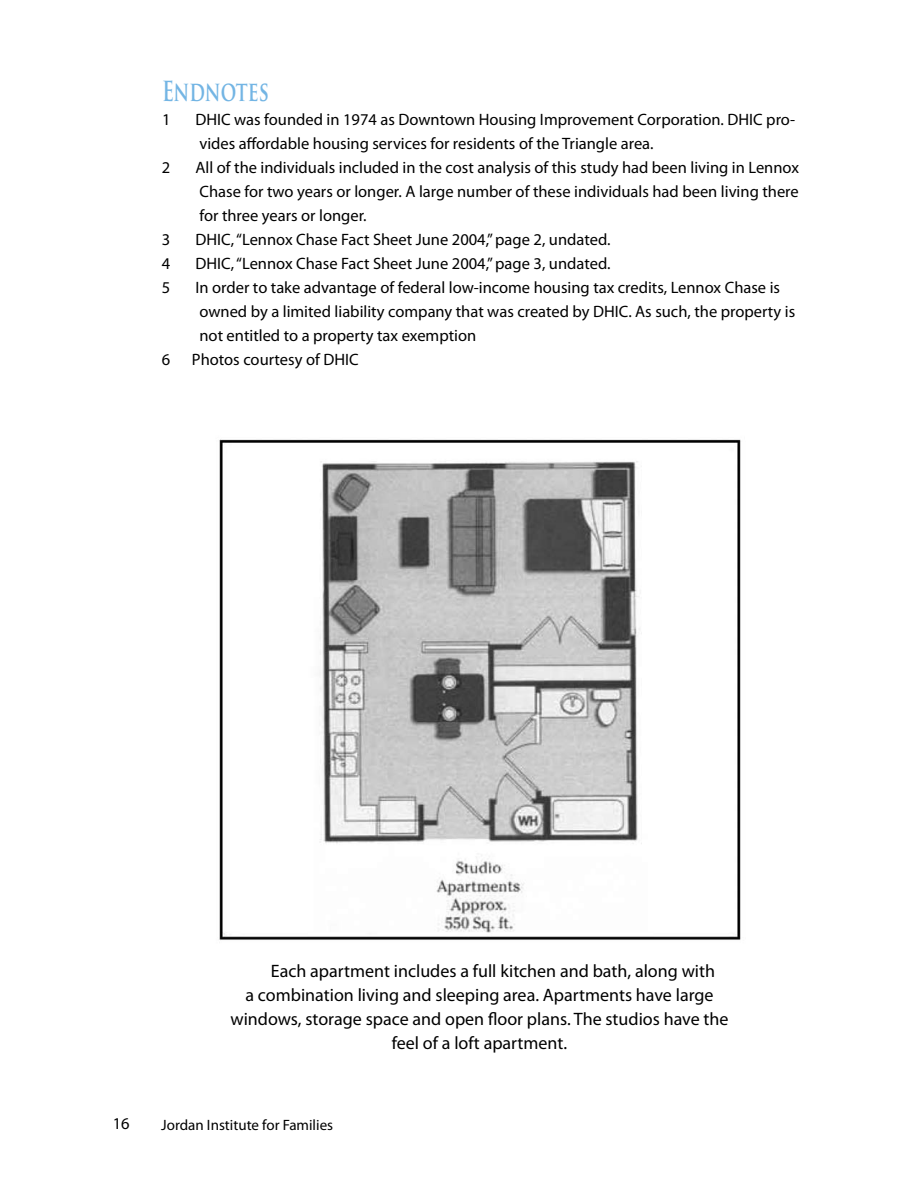
<style>
.page{position:relative;width:918px;height:1188px;background:#fff}
.page>*{position:absolute;margin:0;border:0;box-sizing:border-box;transform-origin:0 0}
.t1{font:700 27px "Trajan Pro";letter-spacing:-.01em;color:#73b5e4;scale:.7 1}
.t2{font:18px "Myriad Pro";color:#000}
.t3{font:16.5px/24px "Myriad Pro";color:#000}
.t4{font:15px "Myriad Pro";color:#000}
</style>
<div class="page">
<img style="left:219px;top:439px;width:522px;height:501px">
<h1 class="t1" style="left:162px;top:75px;width:154px">Endnotes</h1>
<p class="t3" style="left:162px;top:108px;width:10px">1</p>
<p class="t3" style="left:195px;top:108px;width:601px">DHIC was founded in 1974 as Downtown Housing Improvement Corporation. DHIC pro&shy;vides affordable housing services for residents of the Triangle area.</p>
<p class="t3" style="left:162px;top:156px;width:10px">2</p>
<p class="t3" style="left:195px;top:156px;width:605px;text-align:justify">All of the individuals included in the cost analysis of this study had been living in Lennox Chase for two years or longer. A large number of these individuals had been living there for three years or longer.</p>
<p class="t3" style="left:162px;top:228px;width:10px">3</p>
<p class="t3" style="left:195px;top:228px;width:417px">DHIC, “Lennox Chase Fact Sheet June 2004,” page 2, undated.</p>
<p class="t3" style="left:162px;top:252px;width:10px">4</p>
<p class="t3" style="left:195px;top:252px;width:417px">DHIC, “Lennox Chase Fact Sheet June 2004,” page 3, undated.</p>
<p class="t3" style="left:162px;top:276px;width:10px">5</p>
<p class="t3" style="left:195px;top:276px;width:601px">In order to take advantage of federal low-income housing tax credits, Lennox Chase is owned by a limited liability company that was created by DHIC. As such, the property is not entitled to a property tax exemption</p>
<p class="t3" style="left:162px;top:348px;width:10px">6</p>
<p class="t3" style="left:192px;top:348px;width:168px">Photos courtesy of DHIC</p>
<p class="t2" style="left:271px;top:961px;width:446px">Each apartment includes a full kitchen and bath, along with</p>
<p class="t2" style="left:245px;top:985px;width:470px">a combination living and sleeping area. Apartments have large</p>
<p class="t2" style="left:230px;top:1009px;width:500px">windows, storage space and open floor plans. The studios have the</p>
<p class="t2" style="left:392px;top:1033px;width:177px">feel of a loft apartment.</p>
<p class="t3" style="left:113px;top:1111px;width:18px">16</p>
<p class="t4" style="left:161px;top:1117px;width:173px">Jordan Institute for Families</p>
</div>
